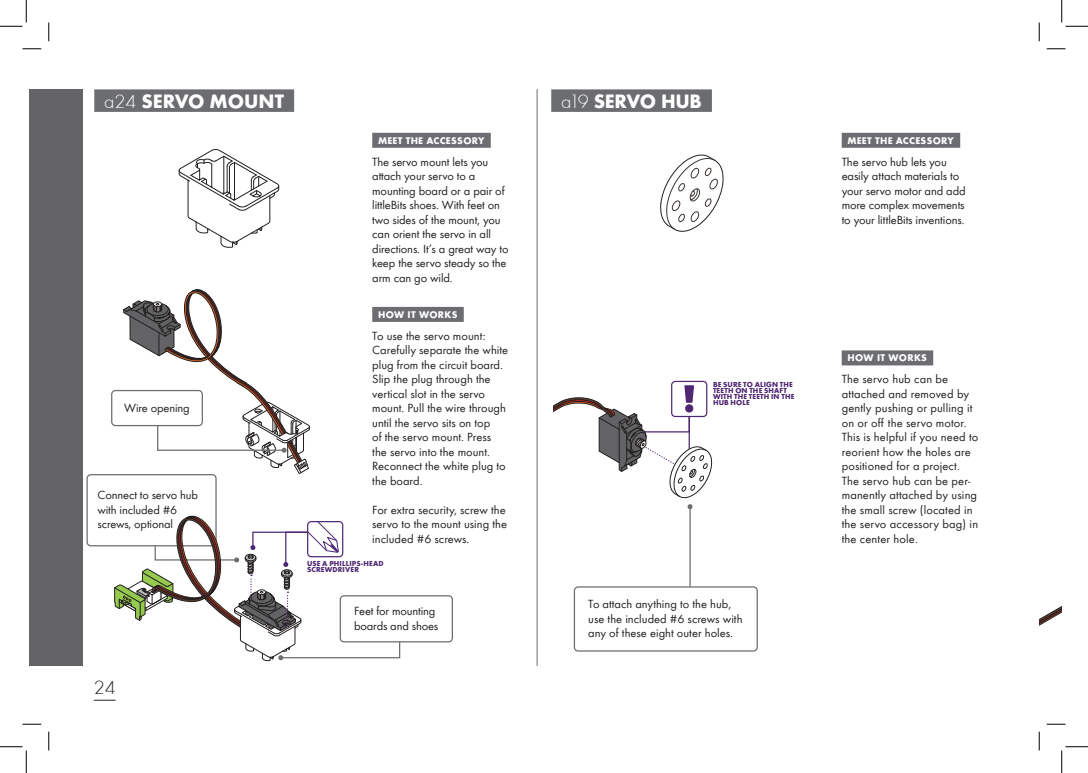
<style>
.page{position:relative;width:1088px;height:773px;background:#fff}
.page>*{position:absolute;margin:0;border:0;box-sizing:border-box;transform-origin:0 0}
.t1{font:700 20px "Futura Round";letter-spacing:-.01em;color:#fff}
.t2{font:300 20px "Futura Round";color:#231f20}
.t3{font:12.5px/14.5px "Futura Round";color:#231f20}
.t4{font:700 10px "Futura Round";letter-spacing:.03em;color:#fff}
.t5{font:700 7.5px/6.2px "Futura Round";letter-spacing:.015em;color:#4f2773}
.s1{font-weight:300}
</style>
<div class="page">
<svg style="left:94px;top:699px;width:21px;height:1px"></svg>
<div style="left:29px;top:89px;width:53px;height:577px;background:#636366"></div>
<hr style="left:537px;top:89px;width:1px;height:577px;background:#6c6d70">
<div style="left:86px;top:474px;width:131px;height:72px;border:1px solid #6c6d70;border-radius:4px"></div>
<div style="left:372px;top:133px;width:119px;height:15px;background:#6c6d70"></div>
<div style="left:94px;top:89px;width:200px;height:23px;background:#6c6d70"></div>
<div style="left:372px;top:307px;width:92px;height:15px;background:#6c6d70"></div>
<svg style="left:178px;top:149px;width:101px;height:99px"></svg>
<div style="left:340px;top:595px;width:113px;height:47px;border:1px solid #6c6d70;border-radius:4px"></div>
<svg style="left:114px;top:516px;width:288px;height:145px"></svg>
<svg style="left:123px;top:289px;width:187px;height:185px"></svg>
<div style="left:112px;top:390px;width:90px;height:35px;background:#fff;border-radius:4px"></div>
<div style="left:111px;top:390px;width:92px;height:36px;border:1px solid #6c6d70;border-radius:4px"></div>
<svg style="left:687px;top:504px;width:5px;height:82px"></svg>
<div style="left:841px;top:133px;width:119px;height:15px;background:#6c6d70"></div>
<div style="left:841px;top:350px;width:92px;height:15px;background:#6c6d70"></div>
<div style="left:551px;top:89px;width:161px;height:23px;background:#6c6d70"></div>
<svg style="left:660px;top:154px;width:64px;height:78px"></svg>
<div style="left:574px;top:586px;width:184px;height:65px;border:1px solid #6c6d70;border-radius:4px"></div>
<svg style="left:553px;top:381px;width:159px;height:117px"></svg>
<svg style="left:1039px;top:606px;width:22px;height:20px"></svg>
<svg style="left:22px;top:48px;width:19px;height:2px"></svg>
<svg style="left:1046px;top:48px;width:19px;height:2px"></svg>
<svg style="left:22px;top:723px;width:19px;height:2px"></svg>
<svg style="left:1046px;top:723px;width:19px;height:2px"></svg>
<svg style="left:48px;top:22px;width:2px;height:19px"></svg>
<svg style="left:48px;top:731px;width:2px;height:19px"></svg>
<svg style="left:1038px;top:22px;width:2px;height:19px"></svg>
<svg style="left:1038px;top:731px;width:2px;height:19px"></svg>
<svg style="left:0;top:0;width:27px;height:27px"></svg>
<svg style="left:0;top:746px;width:27px;height:26px"></svg>
<svg style="left:1061px;top:0;width:27px;height:27px"></svg>
<svg style="left:1061px;top:746px;width:27px;height:26px"></svg>
<h1 class="t1" style="left:104px;top:85px;width:181px"><span class="s1">a24</span> SERVO MOUNT</h1>
<p class="t3" style="left:124px;top:400px;width:67px">Wire opening</p>
<p class="t3" style="left:97px;top:487px;width:102px">Connect to servo hub with included #6 screws, optional</p>
<h1 class="t2" style="left:94px;top:673px;width:23px">24</h1>
<p class="t4" style="left:378px;top:133px;width:108px">MEET THE ACCESSORY</p>
<p class="t3" style="left:372px;top:153px;width:138px">The servo mount lets you attach your servo to a mounting board or a pair of littleBits shoes. With feet on two sides of the mount, you can orient the servo in all directions. It’s a great way to keep the servo steady so the arm can go wild.</p>
<p class="t4" style="left:378px;top:307px;width:81px">HOW IT WORKS</p>
<p class="t3" style="left:372px;top:327px;width:137px">To use the servo mount:<br>Carefully separate the white plug from the circuit board.<br>Slip the plug through the vertical slot in the servo mount. Pull the wire through until the servo sits on top<br>of the servo mount. Press the servo into the mount.<br>Reconnect the white plug to the board.</p>
<p class="t3" style="left:372px;top:501px;width:136px;text-align:justify">For extra security, screw the servo to the mount using the included #6 screws.</p>
<p class="t5" style="left:307px;top:559px;width:78px">USE A PHILLIPS-HEAD<br>SCREWDRIVER</p>
<p class="t3" style="left:354px;top:603px;width:86px">Feet for mounting boards and shoes</p>
<h1 class="t1" style="left:561px;top:85px;width:142px"><span class="s1">a19</span> SERVO HUB</h1>
<p class="t4" style="left:847px;top:133px;width:108px">MEET THE ACCESSORY</p>
<p class="t3" style="left:841px;top:153px;width:125px">The servo hub lets you easily attach materials to your servo motor and add more complex movements to your littleBits inventions.</p>
<p class="t5" style="left:713px;top:380px;width:83px">BE SURE TO ALIGN THE<br>TEETH ON THE SHAFT<br>WITH THE TEETH IN THE<br>HUB HOLE</p>
<p class="t3" style="left:588px;top:595px;width:156px">To attach anything to the hub, use the included #6 screws with any of these eight outer holes.</p>
<p class="t4" style="left:847px;top:350px;width:81px">HOW IT WORKS</p>
<p class="t3" style="left:841px;top:371px;width:138px">The servo hub can be attached and removed by gently pushing or pulling it on or off the servo motor.<br>This is helpful if you need to reorient how the holes are positioned for a project.<br>The servo hub can be per&shy;manently attached by using the small screw (located in the servo accessory bag) in the center hole.</p>
</div>
